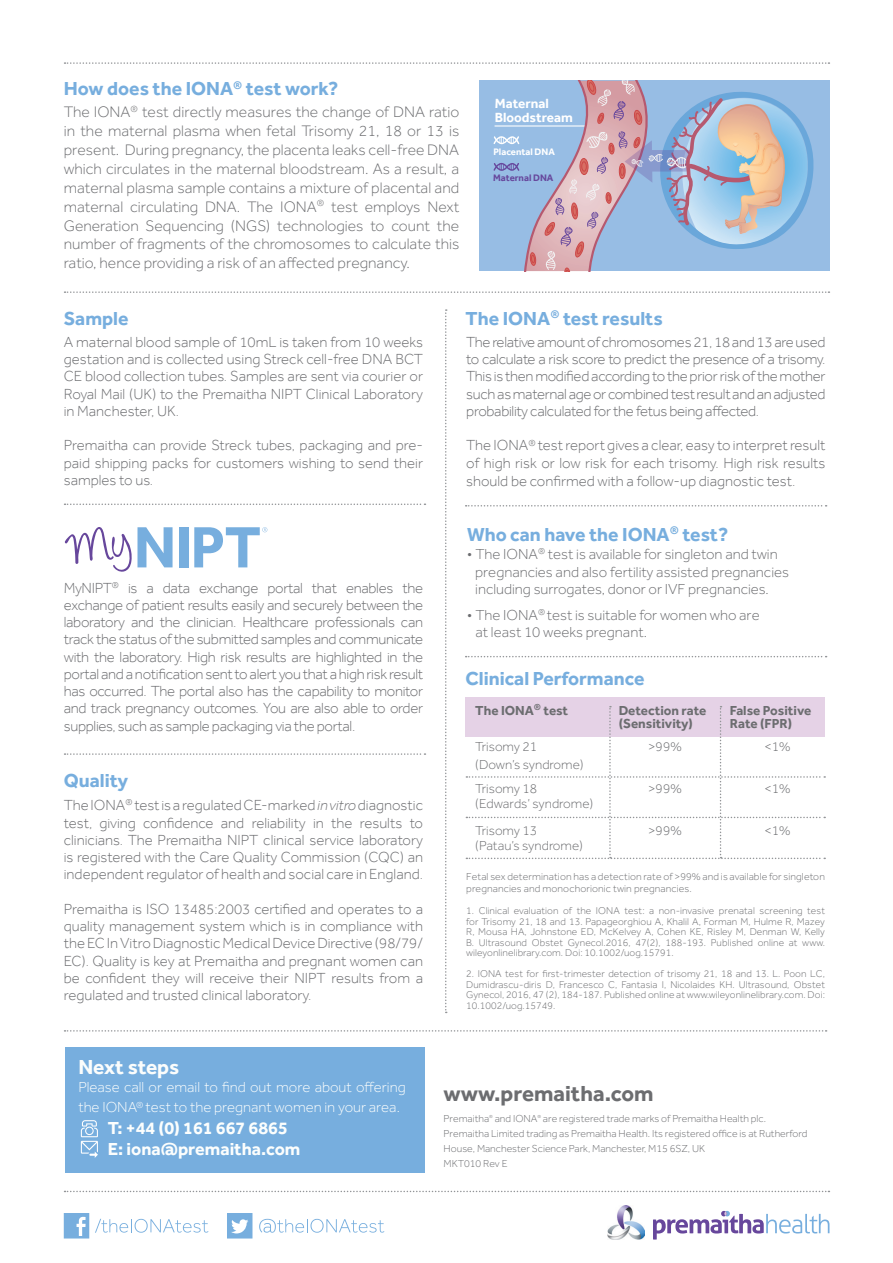
<style>
.page{position:relative;width:893px;height:1263px;background:#fff}
.page>*{position:absolute;margin:0;border:0;box-sizing:border-box;transform-origin:0 0}
.t1{font:700 22.5px "Effra";color:#6c6d70}
.t2{font:700 21px "Effra";color:#fbfdfc}
.t3{font:700 19.5px "Effra";color:#77aede}
.t4{font:700 18px "Effra";color:#fcfefd}
.t5{font:300 15.75px/18.9px "Effra";color:#6c6d70;text-align:justify}
.t6{font:300 15px/17.2px "Effra";color:#6c6d70;text-align:justify}
.t7{font:300 15px "Effra";color:#6c6d70}
.t8{font:300 15px/19.8px "Effra";color:#fcfefd}
.t9{font:700 13.65px/13.6px "Effra";color:#fff}
.t10{font:300 13.5px "Effra";color:#6c6d70}
.t11{font:700 13.5px/13.5px "Effra";color:#6c6d70}
.t12{font:300 10.5px/15px "Effra";color:#6c6d70}
.t13{font:300 10.2px/10.5px "Effra";letter-spacing:.01em;color:#6c6d70;text-align:justify}
.t14{font:700 9.75px "Effra";color:#fff}
.t15{font:700 9.75px "Effra";color:#67489d}
.t16{font:300 4.5px "Effra";color:#6c6d70}
.s1{font-style:italic}
</style>
<div class="page">
<svg style="left:65px;top:62px;width:764px;height:2px"></svg>
<svg style="left:65px;top:1191px;width:764px;height:1px"></svg>
<div style="left:466px;top:697px;width:359px;height:40px;background:#e5d2e6"></div>
<svg style="left:466px;top:706px;width:359px;height:153px"></svg>
<div style="left:479px;top:81px;width:351px;height:190px;background:#97bde4"></div>
<svg style="left:493px;top:81px;width:321px;height:190px"></svg>
<img style="left:608px;top:1205px;width:36px;height:34px">
<svg style="left:653px;top:1211px;width:176px;height:28px"></svg>
<svg style="left:445px;top:309px;width:2px;height:704px"></svg>
<svg style="left:65px;top:291px;width:764px;height:2px"></svg>
<svg style="left:65px;top:503px;width:360px;height:2px"></svg>
<svg style="left:466px;top:505px;width:361px;height:1px"></svg>
<svg style="left:466px;top:656px;width:361px;height:1px"></svg>
<svg style="left:65px;top:1030px;width:762px;height:1px"></svg>
<svg style="left:65px;top:753px;width:360px;height:2px"></svg>
<div style="left:65px;top:1047px;width:359px;height:125px;background:#77aede"></div>
<svg style="left:81px;top:1120px;width:17px;height:38px"></svg>
<svg style="left:259px;top:1219px;width:125px;height:14px"></svg>
<svg style="left:95px;top:1219px;width:113px;height:14px"></svg>
<svg style="left:64px;top:1213px;width:25px;height:25px"></svg>
<svg style="left:227px;top:1213px;width:25px;height:25px"></svg>
<div style="left:179px;top:527px;width:9px;height:40px;background:#77aede"></div>
<svg style="left:194px;top:527px;width:73px;height:40px"></svg>
<svg style="left:65px;top:527px;width:108px;height:45px"></svg>
<p class="t3" style="left:64px;top:77px;width:276px">How does the IONA<sup>®</sup> test work?</p>
<p class="t5" style="left:64px;top:102px;width:397px">The IONA<sup>®</sup> test directly measures the change of DNA ratio in the maternal plasma when fetal Trisomy 21, 18 or 13 is present. During pregnancy, the placenta leaks cell-free DNA which circulates in the maternal bloodstream. As a result, a maternal plasma sample contains a mixture of placental and maternal circulating DNA. The IONA<sup>®</sup> test employs Next Generation Sequencing (NGS) technologies to count the number of fragments of the chromosomes to calculate this ratio, hence providing a risk of an affected pregnancy.</p>
<p class="t9" style="left:495px;top:96px;width:80px">Maternal<br>Bloodstream</p>
<p class="t14" style="left:494px;top:146px;width:63px">Placental DNA</p>
<p class="t15" style="left:493px;top:172px;width:62px">Maternal DNA</p>
<p class="t3" style="left:64px;top:307px;width:66px">Sample</p>
<p class="t6" style="left:64px;top:333px;width:361px">A maternal blood sample of 10mL is taken from 10 weeks gestation and is collected using Streck cell-free DNA BCT CE blood collection tubes. Samples are sent via courier or Royal Mail (UK) to the Premaitha NIPT Clinical Laboratory in Manchester, UK.</p>
<p class="t6" style="left:64px;top:437px;width:361px">Premaitha can provide Streck tubes, packaging and pre&shy;paid shipping packs for customers wishing to send their samples to us.</p>
<p class="t6" style="left:64px;top:579px;width:361px">MyNIPT<sup>®</sup> is a data exchange portal that enables the exchange of patient results easily and securely between the laboratory and the clinician. Healthcare professionals can track the status of the submitted samples and communicate with the laboratory. High risk results are highlighted in the portal and a notification sent to alert you that a high risk result has occurred. The portal also has the capability to monitor and track pregnancy outcomes. You are also able to order supplies, such as sample packaging via the portal.</p>
<p class="t3" style="left:64px;top:769px;width:66px">Quality</p>
<p class="t6" style="left:64px;top:797px;width:361px">The IONA<sup>®</sup> test is a regulated CE-marked <span class="s1">in vitro</span> diagnostic test, giving confidence and reliability in the results to clinicians. The Premaitha NIPT clinical service laboratory is registered with the Care Quality Commission (CQC) an independent regulator of health and social care in England.</p>
<p class="t6" style="left:64px;top:900px;width:361px">Premaitha is ISO 13485:2003 certified and operates to a quality management system which is in compliance with the EC In Vitro Diagnostic Medical Device Directive (98/79/ EC). Quality is key at Premaitha and pregnant women can be confident they will receive their NIPT results from a regulated and trusted clinical laboratory.</p>
<p class="t2" style="left:78px;top:1054px;width:103px">Next steps</p>
<p class="t8" style="left:78px;top:1077px;width:329px">Please call or email to find out more about offering the IONA<sup>®</sup> test to the pregnant women in your area.</p>
<p class="t4" style="left:108px;top:1117px;width:182px">T: +44 (0) 161 667 6865</p>
<p class="t4" style="left:108px;top:1138px;width:194px">E: iona@premaitha.com</p>
<p class="t3" style="left:466px;top:307px;width:199px">The IONA<sup>®</sup> test results</p>
<p class="t6" style="left:466px;top:333px;width:361px">The relative amount of chromosomes 21, 18 and 13 are used to calculate a risk score to predict the presence of a trisomy.<br>This is then modified according to the prior risk of the mother such as maternal age or combined test result and an adjusted probability calculated for the fetus being affected.</p>
<p class="t6" style="left:466px;top:437px;width:361px">The IONA<sup>®</sup> test report gives a clear, easy to interpret result of high risk or low risk for each trisomy. High risk results</p>
<p class="t6" style="left:466px;top:473px;width:331px">should be confirmed with a follow-up diagnostic test.</p>
<p class="t3" style="left:467px;top:522px;width:263px">Who can have the IONA<sup>®</sup> test?</p>
<p class="t7" style="left:467px;top:546px;width:312px">• The IONA<sup>®</sup> test is available for singleton and twin</p>
<p class="t7" style="left:475px;top:563px;width:315px">pregnancies and also fertility assisted pregnancies</p>
<p class="t7" style="left:475px;top:580px;width:295px">including surrogates, donor or IVF pregnancies.</p>
<p class="t7" style="left:467px;top:606px;width:294px">• The IONA<sup>®</sup> test is suitable for women who are</p>
<p class="t7" style="left:476px;top:623px;width:173px">at least 10 weeks pregnant.</p>
<p class="t3" style="left:466px;top:666px;width:180px">Clinical Performance</p>
<p class="t11" style="left:475px;top:703px;width:94px">The IONA<sup>®</sup> test</p>
<p class="t10" style="left:475px;top:739px;width:63px">Trisomy 21</p>
<p class="t10" style="left:475px;top:757px;width:110px">(Down’s syndrome)</p>
<p class="t10" style="left:475px;top:781px;width:63px">Trisomy 18</p>
<p class="t10" style="left:475px;top:796px;width:120px">(Edwards’ syndrome)</p>
<p class="t10" style="left:475px;top:823px;width:63px">Trisomy 13</p>
<p class="t10" style="left:475px;top:838px;width:109px">(Patau’s syndrome)</p>
<p class="t11" style="left:619px;top:703px;width:89px">Detection rate (Sensitivity)</p>
<p class="t10" style="left:648px;top:739px;width:35px">&gt;99%</p>
<p class="t10" style="left:648px;top:781px;width:35px">&gt;99%</p>
<p class="t10" style="left:648px;top:823px;width:35px">&gt;99%</p>
<p class="t11" style="left:730px;top:703px;width:83px">False Positive</p>
<p class="t11" style="left:730px;top:717px;width:64px">Rate (FPR)</p>
<p class="t10" style="left:764px;top:739px;width:28px">&lt;1%</p>
<p class="t10" style="left:764px;top:781px;width:28px">&lt;1%</p>
<p class="t10" style="left:764px;top:823px;width:28px">&lt;1%</p>
<p class="t12" style="left:466px;top:870px;width:360px;line-height:12px">Fetal sex determination has a detection rate of &gt;99% and is available for singleton pregnancies and monochorionic twin pregnancies.</p>
<p class="t13" style="left:466px;top:906px;width:360px">1. Clinical evaluation of the IONA test: a non-invasive prenatal screening test for Trisomy 21, 18 and 13. Papageorghiou A, Khalil A, Forman M, Hulme R, Mazey R, Mousa HA, Johnstone ED, McKelvey A, Cohen KE, Risley M, Denman W, Kelly B. Ultrasound Obstet Gynecol.2016, 47(2), 188-193. Published online at www. wileyonlinelibrary.com. Doi: 10.1002/uog.15791.</p>
<p class="t13" style="left:466px;top:969px;width:360px">2. IONA test for first-trimester detection of trisomy 21, 18 and 13. L. Poon LC, Dumidrascu-diris D, Francesco C, Fantasia I, Nicolaides KH. Ultrasound, Obstet Gynecol, 2016, 47 (2), 184-187. Published online at www.wileyonlinelibrary.com. Doi:<br>10.1002/uog.15749.</p>
<p class="t1" style="left:444px;top:1080px;width:211px">www.premaitha.com</p>
<p class="t12" style="left:444px;top:1111px;width:47px">Premaitha</p>
<p class="t16" style="left:489px;top:1114px;width:5px">®</p>
<p class="t12" style="left:495px;top:1111px;width:44px">and IONA</p>
<p class="t16" style="left:537px;top:1114px;width:5px">®</p>
<p class="t12" style="left:543px;top:1111px;width:224px">are registered trade marks of Premaitha Health plc.</p>
<p class="t12" style="left:444px;top:1126px;width:365px">Premaitha Limited trading as Premaitha Health. Its registered office is at Rutherford<br>House, Manchester Science Park, Manchester, M15 6SZ, UK</p>
<p class="t12" style="left:444px;top:1156px;width:65px">MKT010 Rev E</p>
</div>
